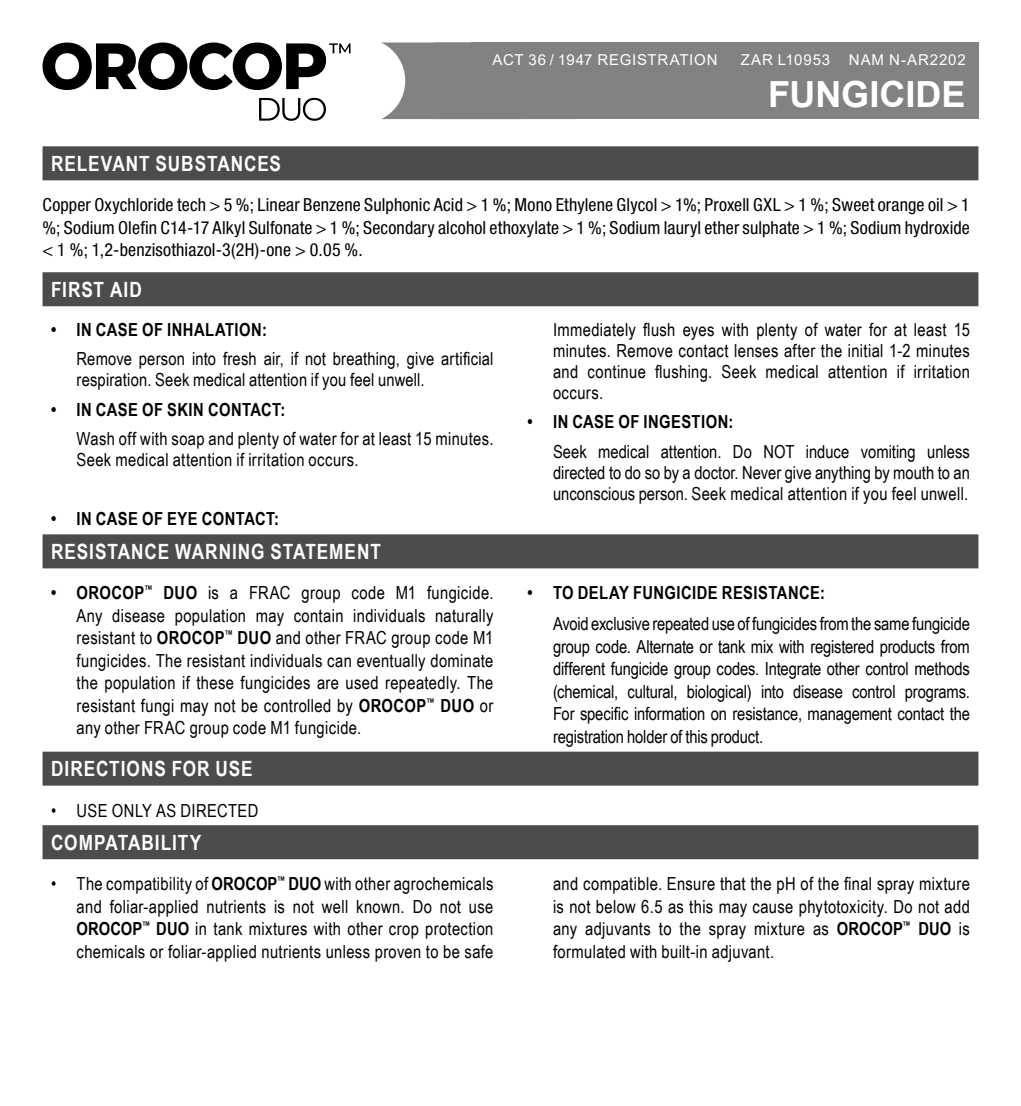
<style>
.page{position:relative;width:1021px;height:1106px;background:#fff}
.page>*{position:absolute;margin:0;border:0;box-sizing:border-box;transform-origin:0 0}
.t1{font:700 36px "Arial";color:#fff}
.t2{font:700 21px "Arial Narrow";letter-spacing:.045em;color:#fff}
.t3{font:18px/22.5px "Arial Narrow";letter-spacing:.015em;color:#000;text-align:justify}
.t4{font:condensed 18px/22.5px "Helvetica Neue LT Std";letter-spacing:.005em;color:#000;text-align:justify}
.t5{font:700 18px "Arial Narrow";letter-spacing:.025em;color:#000}
.t6{font:15px "Arial";letter-spacing:.05em;color:#fff}
.s1{font-weight:700}
</style>
<div class="page">
<div style="left:43px;top:272px;width:935px;height:34px;background:#4c4c4e"></div>
<div style="left:43px;top:534px;width:935px;height:34px;background:#4c4c4e"></div>
<div style="left:43px;top:825px;width:935px;height:34px;background:#4c4c4e"></div>
<div style="left:43px;top:751px;width:935px;height:34px;background:#4c4c4e"></div>
<svg style="left:381px;top:43px;width:90px;height:76px"></svg>
<div style="left:471px;top:43px;width:507px;height:76px;background:#808284"></div>
<svg style="left:43px;top:43px;width:307px;height:47px"></svg>
<svg style="left:259px;top:98px;width:67px;height:23px"></svg>
<div style="left:43px;top:146px;width:935px;height:34px;background:#4c4c4e"></div>
<p class="t6" style="left:492px;top:51px;width:226px">ACT 36 / 1947 REGISTRATION</p>
<p class="t6" style="left:740px;top:51px;width:226px">ZAR L10953 NAM N-AR2202</p>
<h1 class="t1" style="left:768px;top:81px;width:199px">FUNGICIDE</h1>
<p class="t2" style="left:51px;top:156px;width:231px">RELEVANT SUBSTANCES</p>
<p class="t4" style="left:43px;top:195px;width:928px">Copper Oxychloride tech &gt; 5 %; Linear Benzene Sulphonic Acid &gt; 1 %; Mono Ethylene Glycol &gt; 1%; Proxell GXL &gt; 1 %; Sweet orange oil &gt; 1 %; Sodium Olefin C14-17 Alkyl Sulfonate &gt; 1 %; Secondary alcohol ethoxylate &gt; 1 %; Sodium lauryl ether sulphate &gt; 1 %; Sodium hydroxide &lt; 1 %; 1,2-benzisothiazol-3(2H)-one &gt; 0.05 %.</p>
<p class="t2" style="left:51px;top:281px;width:92px">FIRST AID</p>
<p class="t5" style="left:51px;top:323px;width:217px">• IN CASE OF INHALATION:</p>
<p class="t3" style="left:77px;top:350px;width:418px;line-height:21px">Remove person into fresh air, if not breathing, give artificial respiration. Seek medical attention if you feel unwell.</p>
<p class="t5" style="left:51px;top:403px;width:236px">• IN CASE OF SKIN CONTACT:</p>
<p class="t3" style="left:77px;top:430px;width:418px;line-height:21px">Wash off with soap and plenty of water for at least 15 minutes.<br>Seek medical attention if irritation occurs.</p>
<p class="t5" style="left:51px;top:512px;width:230px">• IN CASE OF EYE CONTACT:</p>
<p class="t3" style="left:553px;top:320px;width:418px;line-height:21px">Immediately flush eyes with plenty of water for at least 15 minutes. Remove contact lenses after the initial 1-2 minutes and continue flushing. Seek medical attention if irritation occurs.</p>
<p class="t5" style="left:527px;top:415px;width:207px">• IN CASE OF INGESTION:</p>
<p class="t3" style="left:553px;top:442px;width:418px;line-height:21px">Seek medical attention. Do NOT induce vomiting unless directed to do so by a doctor. Never give anything by mouth to an unconscious person. Seek medical attention if you feel unwell.</p>
<p class="t2" style="left:51px;top:543px;width:331px">RESISTANCE WARNING STATEMENT</p>
<p class="t3" style="left:77px;top:583px;width:418px;text-indent:-26px"><span class="s1">• OROCOP</span><sup>™</sup> <span class="s1">DUO</span> is a FRAC group code M1 fungicide.<br>Any disease population may contain individuals naturally resistant to <span class="s1">OROCOP</span><sup>™</sup> <span class="s1">DUO</span> and other FRAC group code M1 fungicides. The resistant individuals can eventually dominate the population if these fungicides are used repeatedly. The resistant fungi may not be controlled by <span class="s1">OROCOP</span><sup>™</sup> <span class="s1">DUO</span> or any other FRAC group code M1 fungicide.</p>
<p class="t5" style="left:527px;top:586px;width:299px">• TO DELAY FUNGICIDE RESISTANCE:</p>
<p class="t3" style="left:553px;top:614px;width:418px">Avoid exclusive repeated use of fungicides from the same fungicide group code. Alternate or tank mix with registered products from different fungicide group codes. Integrate other control methods (chemical, cultural, biological) into disease control programs.<br>For specific information on resistance, management contact the registration holder of this product.</p>
<p class="t2" style="left:51px;top:761px;width:203px">DIRECTIONS FOR USE</p>
<p class="t3" style="left:51px;top:800px;width:209px">• USE ONLY AS DIRECTED</p>
<p class="t2" style="left:51px;top:834px;width:152px">COMPATABILITY</p>
<p class="t3" style="left:77px;top:874px;width:418px;text-indent:-26px">• The compatibility of <span class="s1">OROCOP</span><sup>™</sup> <span class="s1">DUO</span> with other agrochemicals and foliar-applied nutrients is not well known. Do not use <span class="s1">OROCOP</span><sup>™</sup> <span class="s1">DUO</span> in tank mixtures with other crop protection chemicals or foliar-applied nutrients unless proven to be safe</p>
<p class="t3" style="left:553px;top:874px;width:418px">and compatible. Ensure that the pH of the final spray mixture is not below 6.5 as this may cause phytotoxicity. Do not add any adjuvants to the spray mixture as <span class="s1">OROCOP</span><sup>™</sup> <span class="s1">DUO</span> is formulated with built-in adjuvant.</p>
</div>
